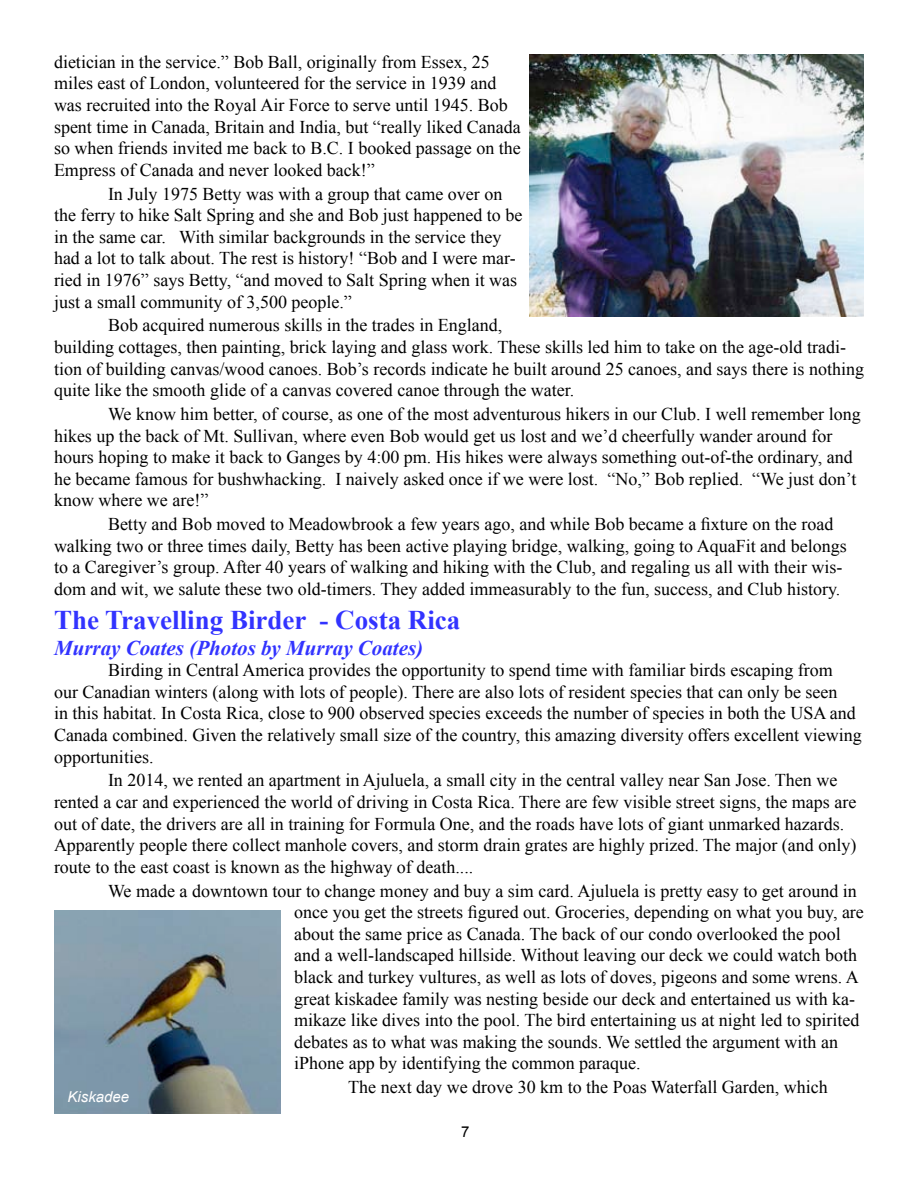
<style>
.page{position:relative;width:918px;height:1188px;background:#fff}
.page>*{position:absolute;margin:0;border:0;box-sizing:border-box;transform-origin:0 0}
.t1{font:700 27px "Times New Roman";color:#3233ff}
.t2{font:italic 700 21px "Times New Roman";color:#3233ff}
.t3{font:18px/21.6px "Times New Roman";color:#000}
.t4{font:italic 15px "Arial";color:#fff}
.t5{font:15px "Arial";color:#000}
</style>
<div class="page">
<img style="left:529px;top:54px;width:335px;height:262px">
<img style="left:54px;top:911px;width:227px;height:203px">
<p class="t3" style="left:54px;top:51px;width:468px">dietician in the service.” Bob Ball, originally from Essex, 25 miles east of London, volunteered for the service in 1939 and was recruited into the Royal Air Force to serve until 1945. Bob spent time in Canada, Britain and India, but “really liked Canada so when friends invited me back to B.C. I booked passage on the Empress of Canada and never looked back!”</p>
<p class="t3" style="left:54px;top:183px;width:470px;text-indent:54px">In July 1975 Betty was with a group that came over on the ferry to hike Salt Spring and she and Bob just happened to be in the same car. With similar backgrounds in the service they had a lot to talk about. The rest is history! “Bob and I were mar&shy;ried in 1976” says Betty, “and moved to Salt Spring when it was just a small community of 3,500 people.”</p>
<p class="t3" style="left:54px;top:314px;width:812px;text-indent:54px">Bob acquired numerous skills in the trades in England,<br>building cottages, then painting, brick laying and glass work. These skills led him to take on the age-old tradi&shy;tion of building canvas/wood canoes. Bob’s records indicate he built around 25 canoes, and says there is nothing quite like the smooth glide of a canvas covered canoe through the water.</p>
<p class="t3" style="left:54px;top:403px;width:808px;text-indent:54px">We know him better, of course, as one of the most adventurous hikers in our Club. I well remember long hikes up the back of Mt. Sullivan, where even Bob would get us lost and we’d cheerfully wander around for hours hoping to make it back to Ganges by 4:00 pm. His hikes were always something out-of-the ordinary, and he became famous for bushwhacking. I naively asked once if we were lost. “No,” Bob replied. “We just don’t know where we are!”</p>
<p class="t3" style="left:54px;top:513px;width:794px;text-indent:54px">Betty and Bob moved to Meadowbrook a few years ago, and while Bob became a fixture on the road walking two or three times daily, Betty has been active playing bridge, walking, going to AquaFit and belongs to a Caregiver’s group. After 40 years of walking and hiking with the Club, and regaling us all with their wis&shy;dom and wit, we salute these two old-timers. They added immeasurably to the fun, success, and Club history.</p>
<h1 class="t1" style="left:54px;top:602px;width:408px">The Travelling Birder - Costa Rica</h1>
<p class="t2" style="left:54px;top:633px;width:371px">Murray Coates (Photos by Murray Coates)</p>
<p class="t3" style="left:54px;top:659px;width:809px;text-indent:54px">Birding in Central America provides the opportunity to spend time with familiar birds escaping from<br>our Canadian winters (along with lots of people). There are also lots of resident species that can only be seen<br>in this habitat. In Costa Rica, close to 900 observed species exceeds the number of species in both the USA and Canada combined. Given the relatively small size of the country, this amazing diversity offers excellent viewing opportunities.</p>
<p class="t3" style="left:54px;top:769px;width:804px;text-indent:54px">In 2014, we rented an apartment in Ajuluela, a small city in the central valley near San Jose. Then we rented a car and experienced the world of driving in Costa Rica. There are few visible street signs, the maps are out of date, the drivers are all in training for Formula One, and the roads have lots of giant unmarked hazards.<br>Apparently people there collect manhole covers, and storm drain grates are highly prized. The major (and only) route to the east coast is known as the highway of death....</p>
<p class="t3" style="left:294px;top:879px;width:571px;text-indent:-186px">We made a downtown tour to change money and buy a sim card. Ajuluela is pretty easy to get around in once you get the streets figured out. Groceries, depending on what you buy, are about the same price as Canada. The back of our condo overlooked the pool and a well-landscaped hillside. Without leaving our deck we could watch both black and turkey vultures, as well as lots of doves, pigeons and some wrens. A great kiskadee family was nesting beside our deck and entertained us with ka&shy;mikaze like dives into the pool. The bird entertaining us at night led to spirited debates as to what was making the sounds. We settled the argument with an iPhone app by identifying the common paraque.</p>
<p class="t3" style="left:348px;top:1076px;width:481px">The next day we drove 30 km to the Poas Waterfall Garden, which</p>
<p class="t4" style="left:68px;top:1087px;width:63px">Kiskadee</p>
<p class="t5" style="left:461px;top:1122px;width:10px">7</p>
</div>
